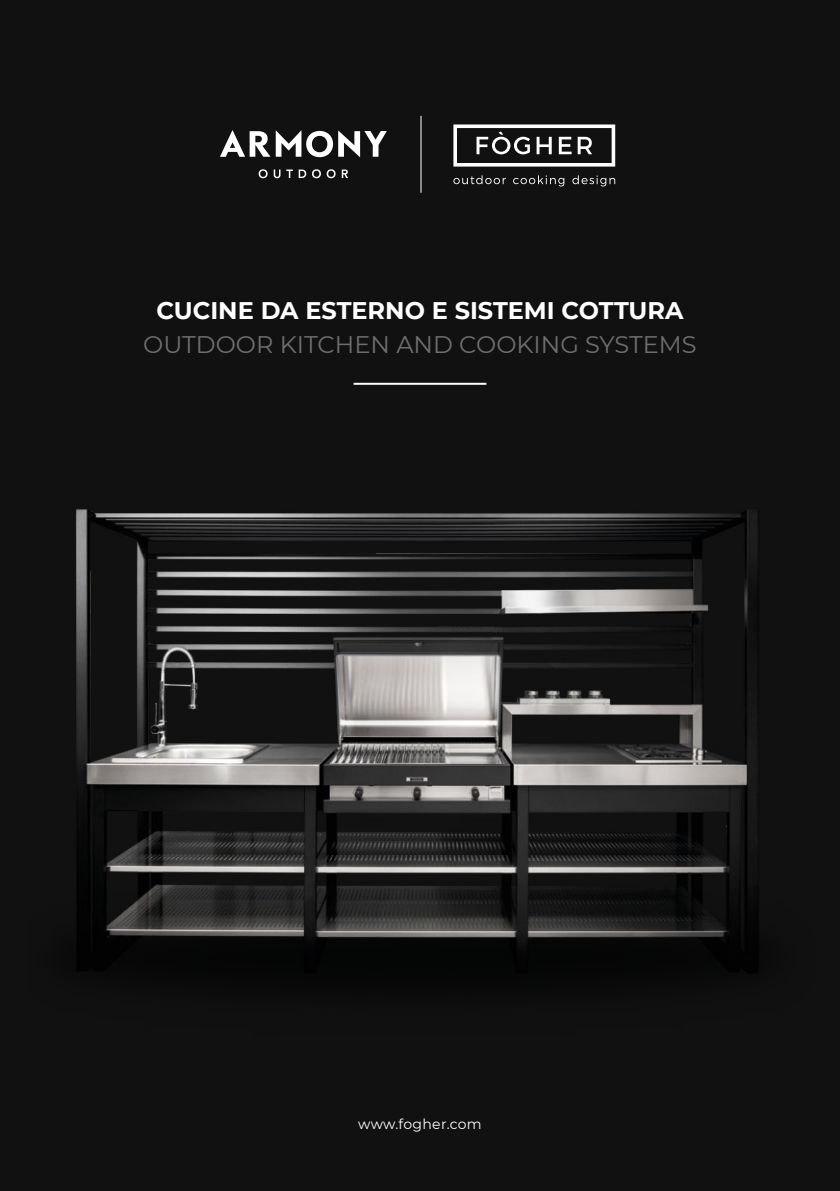
<style>
.page{position:relative;width:840px;height:1191px;background:#fff}
.page>*{position:absolute;margin:0;border:0;box-sizing:border-box;transform-origin:0 0}
.t1{font:24px "Montserrat";color:#706f6f}
.t2{font:700 24px "Montserrat";color:#fff}
.t3{font:14px "Montserrat";letter-spacing:.02em;color:#fff}
</style>
<div class="page">
<div style="left:0;top:0;width:839px;height:1191px;background:#111"></div>
<hr style="left:353px;top:383px;width:133px;height:2px;background:#fff">
<svg style="left:453px;top:175px;width:52px;height:9px"></svg>
<svg style="left:513px;top:175px;width:51px;height:11px"></svg>
<svg style="left:572px;top:175px;width:43px;height:11px"></svg>
<svg style="left:453px;top:124px;width:162px;height:43px"></svg>
<svg style="left:220px;top:130px;width:166px;height:27px"></svg>
<svg style="left:258px;top:169px;width:9px;height:9px"></svg>
<svg style="left:273px;top:169px;width:7px;height:9px"></svg>
<svg style="left:286px;top:169px;width:20px;height:9px"></svg>
<svg style="left:312px;top:169px;width:23px;height:9px"></svg>
<svg style="left:341px;top:169px;width:7px;height:9px"></svg>
<hr style="left:420px;top:116px;width:1px;height:77px;background:#fff">
<img style="left:76px;top:509px;width:683px;height:470px">
<p class="t2" style="left:156px;top:293px;width:528px">CUCINE DA ESTERNO E SISTEMI COTTURA</p>
<p class="t1" style="left:143px;top:328px;width:554px">OUTDOOR KITCHEN AND COOKING SYSTEMS</p>
<p class="t3" style="left:358px;top:1114px;width:125px">www.fogher.com</p>
</div>
